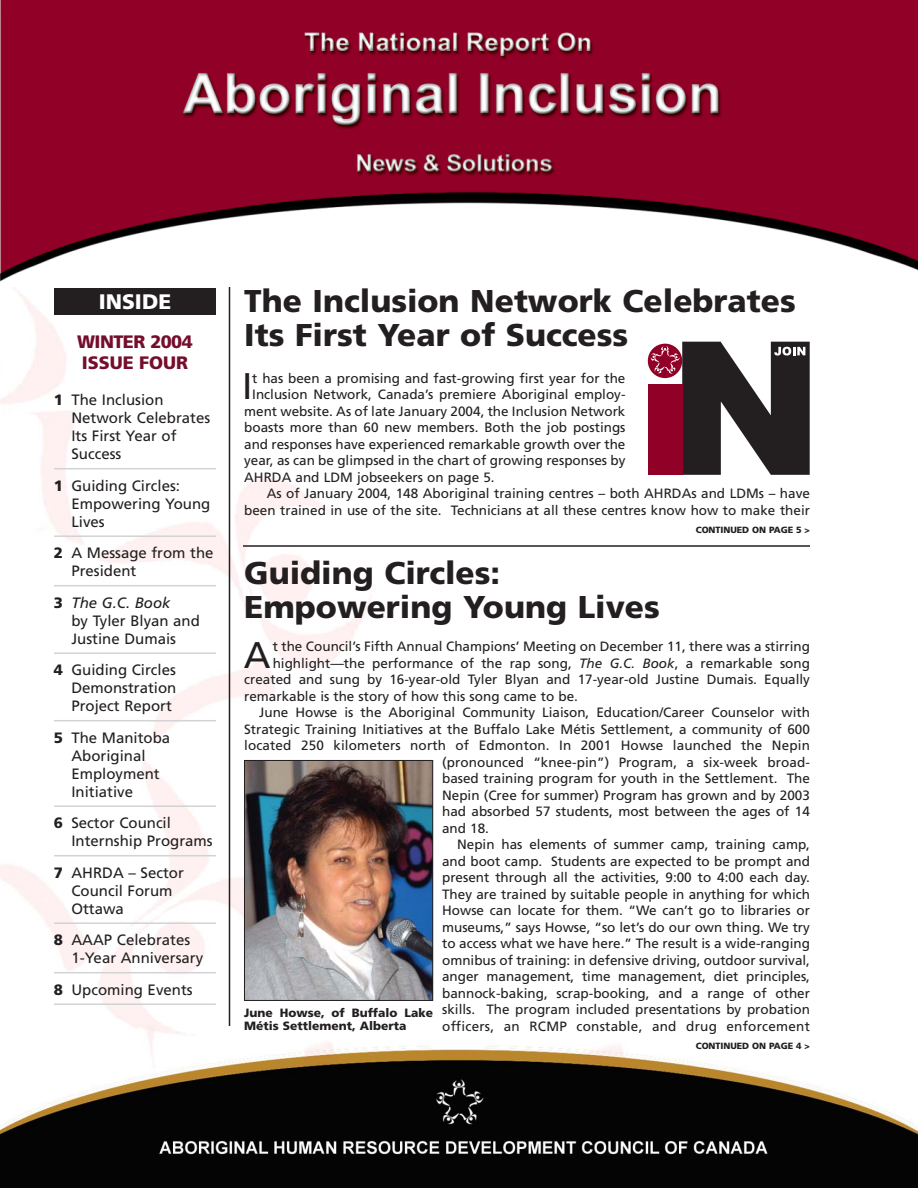
<style>
.page{position:relative;width:918px;height:1188px;background:#fff}
.page>*{position:absolute;margin:0;border:0;box-sizing:border-box;transform-origin:0 0}
.t1{font:37.2px "Frutiger";color:#231f20}
.t2{font:900 31.5px/34.5px "Frutiger";color:#231f20}
.t3{font:900 21px "Frutiger";color:#fff}
.t4{font:900 18px/21px "Frutiger";letter-spacing:-.03em;color:#750e2c}
.t5{font:15px/18px "Frutiger";color:#231f20}
.t6{font:13.5px "Frutiger";color:#231f20}
.t7{font:13.5px "Frutiger";letter-spacing:.02em;color:#231f20}
.t8{font:900 12px/13.5px "Frutiger";color:#231f20}
.t9{font:900 9px "Frutiger";letter-spacing:-.005em;color:#231f20}
.s1{font-weight:900}
.s2{font-style:italic}
</style>
<div class="page">
<img style="left:0;top:287px;width:918px;height:901px">
<div style="left:54px;top:288px;width:162px;height:27px;background:#231f20"></div>
<hr style="left:54px;top:468px;width:162px;height:1px;background:#d1d3d4">
<hr style="left:54px;top:535px;width:162px;height:2px;background:#d1d3d4">
<hr style="left:54px;top:585px;width:162px;height:1px;background:#d1d3d4">
<hr style="left:54px;top:652px;width:162px;height:2px;background:#d1d3d4">
<hr style="left:54px;top:720px;width:162px;height:1px;background:#d1d3d4">
<hr style="left:54px;top:805px;width:162px;height:2px;background:#d1d3d4">
<hr style="left:54px;top:855px;width:162px;height:1px;background:#d1d3d4">
<hr style="left:54px;top:922px;width:162px;height:2px;background:#d1d3d4">
<hr style="left:54px;top:972px;width:162px;height:1px;background:#d1d3d4">
<hr style="left:54px;top:1003px;width:162px;height:2px;background:#d1d3d4">
<hr style="left:243px;top:545px;width:567px;height:2px;background:#231f20">
<hr style="left:229px;top:270px;width:1px;height:756px;background:#231f20">
<img style="left:0;top:0;width:918px;height:285px">
<div style="left:634px;top:336px;width:216px;height:150px;background:#fff"></div>
<div style="left:648px;top:384px;width:34px;height:91px;background:#900027"></div>
<svg style="left:648px;top:344px;width:34px;height:34px"></svg>
<svg style="left:651px;top:342px;width:159px;height:133px"></svg>
<img style="left:246px;top:762px;width:185px;height:237px">
<div style="left:244px;top:760px;width:189px;height:241px;border:1px solid #231f20"></div>
<div style="left:244px;top:1008px;width:189px;height:28px;background:#fff"></div>
<h3 class="t3" style="left:99px;top:293px;width:74px">INSIDE</h3>
<h3 class="t4" style="left:77px;top:333px;width:117px">WINTER 2004<br>ISSUE FOUR</h3>
<p class="t5" style="left:71px;top:392px;width:140px;text-indent:-17px"><span class="s1">1</span> The Inclusion<br>Network Celebrates<br>Its First Year of<br>Success</p>
<p class="t5" style="left:71px;top:477px;width:140px;text-indent:-17px"><span class="s1">1</span> Guiding Circles:<br>Empowering Young<br>Lives</p>
<p class="t5" style="left:71px;top:545px;width:144px;text-indent:-17px"><span class="s1">2</span> A Message from the<br>President</p>
<p class="t5" style="left:71px;top:594px;width:130px;text-indent:-17px"><span class="s1">3</span> <span class="s2">The G.C. Book<br></span>by Tyler Blyan and<br>Justine Dumais</p>
<p class="t5" style="left:71px;top:662px;width:106px;text-align:justify;text-indent:-17px"><span class="s1">4</span> Guiding Circles Demonstration Project Report</p>
<p class="t5" style="left:71px;top:729px;width:100px;text-indent:-17px"><span class="s1">5</span> The Manitoba<br>Aboriginal<br>Employment<br>Initiative</p>
<p class="t5" style="left:71px;top:815px;width:143px;text-indent:-17px"><span class="s1">6</span> Sector Council<br>Internship Programs</p>
<p class="t5" style="left:71px;top:864px;width:114px;text-indent:-17px"><span class="s1">7</span> AHRDA – Sector<br>Council Forum<br>Ottawa</p>
<p class="t5" style="left:71px;top:932px;width:133px;text-indent:-17px"><span class="s1">8</span> AAAP Celebrates<br>1-Year Anniversary</p>
<p class="t5" style="left:54px;top:981px;width:140px"><span class="s1">8</span> Upcoming Events</p>
<h2 class="t2" style="left:244px;top:286px;width:553px">The Inclusion Network Celebrates<br>Its First Year of Success</h2>
<h1 class="t1" style="left:242px;top:371px;width:12px">I</h1>
<p class="t6" style="left:252px;top:372px;width:375px">t has been a promising and fast-growing first year for the</p>
<p class="t6" style="left:252px;top:389px;width:375px">Inclusion Network, Canada’s premiere Aboriginal employ-</p>
<p class="t6" style="left:244px;top:405px;width:383px">ment website. As of late January 2004, the Inclusion Network</p>
<p class="t6" style="left:244px;top:422px;width:383px">boasts more than 60 new members. Both the job postings</p>
<p class="t6" style="left:244px;top:438px;width:383px">and responses have experienced remarkable growth over the</p>
<p class="t6" style="left:244px;top:455px;width:383px">year, as can be glimpsed in the chart of growing responses by</p>
<p class="t6" style="left:244px;top:471px;width:252px">AHRDA and LDM jobseekers on page 5.</p>
<p class="t6" style="left:267px;top:488px;width:545px">As of January 2004, 148 Aboriginal training centres – both AHRDAs and LDMs – have</p>
<p class="t6" style="left:244px;top:504px;width:567px">been trained in use of the site. Technicians at all these centres know how to make their</p>
<p class="t9" style="left:696px;top:526px;width:116px">CONTINUED ON PAGE 5 &gt;</p>
<h2 class="t2" style="left:244px;top:558px;width:417px">Guiding Circles:<br>Empowering Young Lives</h2>
<h1 class="t1" style="left:244px;top:640px;width:28px">A</h1>
<p class="t6" style="left:273px;top:641px;width:539px">t the Council’s Fifth Annual Champions’ Meeting on December 11, there was a stirring</p>
<p class="t6" style="left:273px;top:658px;width:539px">highlight—the performance of the rap song, <span class="s2">The G.C. Book</span>, a remarkable song</p>
<p class="t6" style="left:244px;top:674px;width:567px">created and sung by 16-year-old Tyler Blyan and 17-year-old Justine Dumais. Equally</p>
<p class="t6" style="left:244px;top:691px;width:335px">remarkable is the story of how this song came to be.</p>
<p class="t6" style="left:259px;top:707px;width:552px">June Howse is the Aboriginal Community Liaison, Education/Career Counselor with</p>
<p class="t6" style="left:244px;top:724px;width:567px">Strategic Training Initiatives at the Buffalo Lake Métis Settlement, a community of 600</p>
<p class="t6" style="left:244px;top:740px;width:567px">located 250 kilometers north of Edmonton. In 2001 Howse launched the Nepin</p>
<p class="t6" style="left:442px;top:757px;width:369px">(pronounced “knee-pin”) Program, a six-week broad-</p>
<p class="t6" style="left:442px;top:773px;width:369px">based training program for youth in the Settlement. The</p>
<p class="t6" style="left:442px;top:790px;width:369px">Nepin (Cree for summer) Program has grown and by 2003</p>
<p class="t6" style="left:442px;top:806px;width:369px">had absorbed 57 students, most between the ages of 14</p>
<p class="t6" style="left:442px;top:823px;width:48px">and 18.</p>
<p class="t6" style="left:457px;top:839px;width:354px">Nepin has elements of summer camp, training camp,</p>
<p class="t6" style="left:442px;top:856px;width:369px">and boot camp. Students are expected to be prompt and</p>
<p class="t6" style="left:442px;top:872px;width:369px">present through all the activities, 9:00 to 4:00 each day.</p>
<p class="t6" style="left:442px;top:889px;width:369px">They are trained by suitable people in anything for which</p>
<p class="t6" style="left:442px;top:905px;width:369px">Howse can locate for them. “We can’t go to libraries or</p>
<p class="t6" style="left:442px;top:922px;width:369px">museums,” says Howse, “so let’s do our own thing. We try</p>
<p class="t6" style="left:442px;top:938px;width:369px">to access what we have here.” The result is a wide-ranging</p>
<p class="t6" style="left:442px;top:955px;width:369px">omnibus of training: in defensive driving, outdoor survival,</p>
<p class="t6" style="left:442px;top:971px;width:369px">anger management, time management, diet principles,</p>
<p class="t6" style="left:442px;top:988px;width:369px">bannock-baking, scrap-booking, and a range of other</p>
<p class="t6" style="left:442px;top:1004px;width:369px">skills. The program included presentations by probation</p>
<p class="t7" style="left:442px;top:1021px;width:369px">officers, an RCMP constable, and drug enforcement</p>
<p class="t8" style="left:244px;top:1007px;width:191px">June Howse, of Buffalo Lake<br>Métis Settlement, Alberta</p>
<p class="t9" style="left:696px;top:1042px;width:116px">CONTINUED ON PAGE 4 &gt;</p>
</div>
